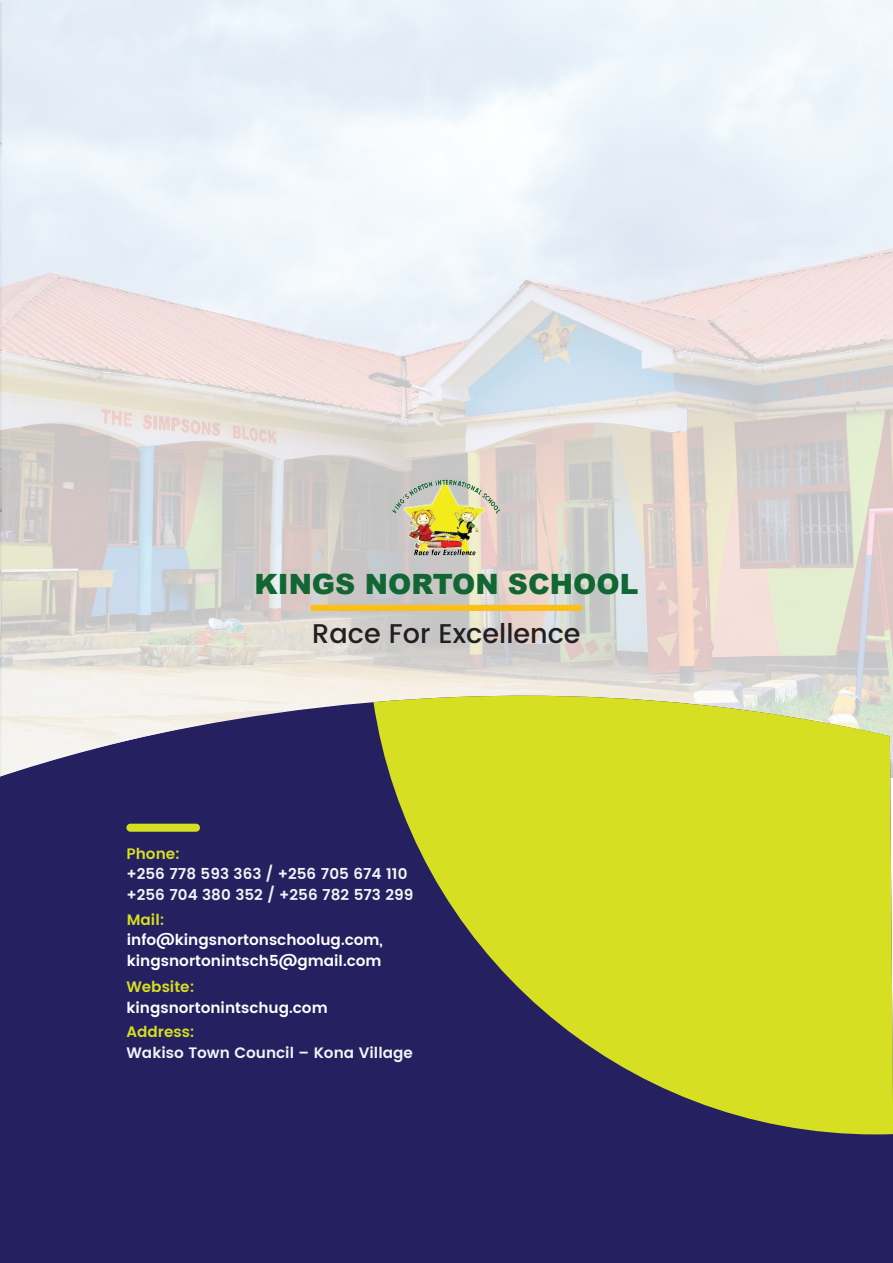
<style>
.page{position:relative;width:893px;height:1263px;background:#fff}
.page>*{position:absolute;margin:0;border:0;box-sizing:border-box;transform-origin:0 0}
.t1{font:900 27.9px "Arial";color:#126634}
.t2{font:500 27px "Poppins";color:#231f20}
.t3{font:600 15.15px/20.7px "Poppins";color:#f3f4f4}
.t4{font:600 15.15px/20.7px "Poppins";color:#fff}
.t5{font:600 15.15px "Poppins";color:#d6df21}
</style>
<div class="page">
<img style="left:0;top:0;width:893px;height:696px">
<div style="left:0;top:696px;width:893px;height:567px;background:#252161"></div>
<svg style="left:373px;top:696px;width:520px;height:438px;background:#acb134"></svg>
<div style="left:126px;top:824px;width:74px;height:8px;background:#d6df21;border-radius:4px"></div>
<div style="left:310px;top:605px;width:273px;height:6px;background:#fcbf17;border-radius:3px"></div>
<img style="left:391px;top:475px;width:110px;height:86px">
<h1 class="t1" style="left:254px;top:564px;width:385px">KINGS NORTON SCHOOL</h1>
<h2 class="t2" style="left:312px;top:614px;width:270px">Race For Excellence</h2>
<p class="t5" style="left:126px;top:842px;width:55px">Phone:</p>
<p class="t3" style="left:126px;top:864px;width:288px">+256 778 593 363 / +256 705 674 110 +256 704 380 352 / +256 782 573 299</p>
<p class="t5" style="left:127px;top:908px;width:39px">Mail:</p>
<p class="t4" style="left:127px;top:930px;width:258px">info@kingsnortonschoolug.com, kingsnortonintsch5@gmail.com</p>
<p class="t5" style="left:126px;top:975px;width:70px">Website:</p>
<p class="t4" style="left:126px;top:998px;width:203px">kingsnortonintschug.com</p>
<p class="t5" style="left:126px;top:1021px;width:70px">Address:</p>
<p class="t3" style="left:126px;top:1043px;width:288px">Wakiso Town Council – Kona Village</p>
</div>
